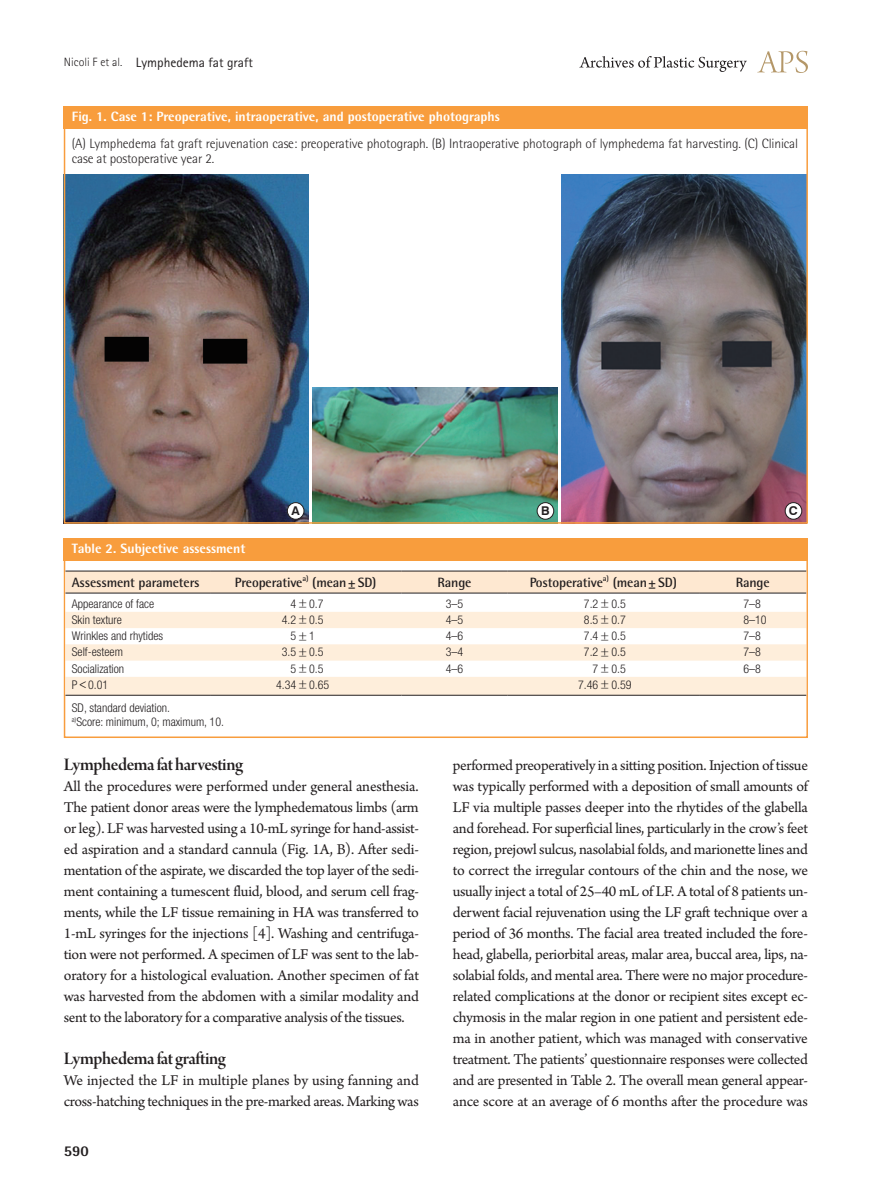
<style>
.page{position:relative;width:893px;height:1191px;background:#fff}
.page>*{position:absolute;margin:0;border:0;box-sizing:border-box;transform-origin:0 0}
.중제목{font:18.75px "Arno Pro Smbd Display";letter-spacing:-.025em;color:#231f20}
.본문{font:15.75px/21px "Arno Pro";letter-spacing:-.02em;color:#231f20;text-align:justify}
.t1{font:800 15px "Rotis Semi Sans Std";color:#231f20}
.그림설명{font:300 13.5px/15px "Rotis Semi Sans Std";letter-spacing:-.01em;color:#231f20}
.표그림제목{font:800 13.5px "Rotis Semi Sans Std";color:#fff}
.표열제목{font:700 13.5px "Rotis Semi Sans Std";letter-spacing:-.01em;color:#231f20}
.하시라_제목{font:13.5px "Rotis Sans Serif Std";color:#231f20}
.t2{font:700 12.15px "Swiss 721 BT";color:#231f20}
.표본문{font:300 condensed 12px "Helvetica Neue LT Std";color:#231f20}
.표주석{font:300 condensed 12px "Helvetica Neue LT Std";color:#231f20}
.s1{font-weight:300;font-size:12px}
.s2{font-family:"Dotum";font-weight:400;font-stretch:normal}
</style>
<div class="page">
<svg style="left:757px;top:51px;width:51px;height:22px"></svg>
<svg style="left:579px;top:56px;width:168px;height:16px"></svg>
<div style="left:64px;top:106px;width:744px;height:23px;background:#f89d3d"></div>
<img style="left:67px;top:175px;width:241px;height:346px">
<img style="left:313px;top:387px;width:244px;height:134px">
<img style="left:562px;top:175px;width:243px;height:346px">
<div style="left:287px;top:502px;width:17px;height:17px;background:#fff;border-radius:50%"></div>
<div style="left:287px;top:502px;width:17px;height:17px;border:1px solid #231f20;border-radius:50%"></div>
<div style="left:537px;top:502px;width:17px;height:17px;background:#fff;border-radius:50%"></div>
<div style="left:537px;top:502px;width:17px;height:17px;border:1px solid #231f20;border-radius:50%"></div>
<div style="left:785px;top:502px;width:17px;height:17px;background:#fff;border-radius:50%"></div>
<div style="left:785px;top:502px;width:17px;height:17px;border:1px solid #231f20;border-radius:50%"></div>
<div style="left:64px;top:106px;width:744px;height:418px;border:2px solid #f89d3d"></div>
<div style="left:65px;top:571px;width:741px;height:21px;background:#fee8d1"></div>
<svg style="left:65px;top:593px;width:741px;height:19px"></svg>
<svg style="left:65px;top:612px;width:741px;height:83px;fill:#feeedb"></svg>
<hr style="left:65px;top:570px;width:145px;height:1px;background:#231f20">
<hr style="left:210px;top:570px;width:191px;height:1px;background:#231f20">
<hr style="left:401px;top:570px;width:107px;height:1px;background:#231f20">
<hr style="left:508px;top:570px;width:191px;height:1px;background:#231f20">
<hr style="left:699px;top:570px;width:107px;height:1px;background:#231f20">
<hr style="left:65px;top:592px;width:145px;height:1px;background:#231f20">
<hr style="left:210px;top:592px;width:191px;height:1px;background:#231f20">
<hr style="left:401px;top:592px;width:107px;height:1px;background:#231f20">
<hr style="left:508px;top:592px;width:191px;height:1px;background:#231f20">
<hr style="left:699px;top:592px;width:107px;height:1px;background:#231f20">
<hr style="left:65px;top:695px;width:145px;height:1px;background:#231f20">
<hr style="left:210px;top:695px;width:191px;height:1px;background:#231f20">
<hr style="left:401px;top:695px;width:107px;height:1px;background:#231f20">
<hr style="left:508px;top:695px;width:191px;height:1px;background:#231f20">
<hr style="left:699px;top:695px;width:107px;height:1px;background:#231f20">
<div style="left:64px;top:538px;width:744px;height:23px;background:#f89d3d"></div>
<p class="하시라_제목" style="left:64px;top:54px;width:191px"><span class="s1">Nicoli F et al.</span> Lymphedema fat graft</p>
<p class="표그림제목" style="left:72px;top:108px;width:429px">Fig. 1. Case 1: Preoperative, intraoperative, and postoperative photographs</p>
<p class="그림설명" style="left:72px;top:136px;width:728px">(A) Lymphedema fat graft rejuvenation case: preoperative photograph. (B) Intraoperative photograph of lymphedema fat harvesting. (C) Clinical case at postoperative year 2.</p>
<p class="표그림제목" style="left:72px;top:540px;width:175px">Table 2. Subjective assessment</p>
<p class="t2" style="left:292px;top:503px;width:10px">A</p>
<p class="t2" style="left:541px;top:503px;width:10px">B</p>
<p class="t2" style="left:789px;top:503px;width:10px">C</p>
<p class="표열제목" style="left:72px;top:574px;width:129px">Assessment parameters</p>
<p class="표열제목" style="left:235px;top:574px;width:143px">Preoperative<sup>a)</sup> (mean±SD)</p>
<p class="표열제목" style="left:438px;top:574px;width:35px">Range</p>
<p class="표열제목" style="left:530px;top:574px;width:149px">Postoperative<sup>a)</sup> (mean±SD)</p>
<p class="표열제목" style="left:736px;top:574px;width:35px">Range</p>
<p class="표본문" style="left:72px;top:596px;width:84px">Appearance of face</p>
<p class="표본문" style="left:290px;top:596px;width:35px">4<span class="s2">±</span>0.7</p>
<p class="표본문" style="left:446px;top:596px;width:19px">3–5</p>
<p class="표본문" style="left:584px;top:596px;width:43px">7.2<span class="s2">±</span>0.5</p>
<p class="표본문" style="left:743px;top:596px;width:19px">7–8</p>
<p class="표본문" style="left:72px;top:613px;width:52px">Skin texture</p>
<p class="표본문" style="left:282px;top:613px;width:43px">4.2<span class="s2">±</span>0.5</p>
<p class="표본문" style="left:446px;top:613px;width:19px">4–5</p>
<p class="표본문" style="left:584px;top:613px;width:43px">8.5<span class="s2">±</span>0.7</p>
<p class="표본문" style="left:743px;top:613px;width:25px">8–10</p>
<p class="표본문" style="left:72px;top:629px;width:93px">Wrinkles and rhytides</p>
<p class="표본문" style="left:290px;top:629px;width:26px">5<span class="s2">±</span>1</p>
<p class="표본문" style="left:446px;top:629px;width:19px">4–6</p>
<p class="표본문" style="left:584px;top:629px;width:43px">7.4<span class="s2">±</span>0.5</p>
<p class="표본문" style="left:743px;top:629px;width:19px">7–8</p>
<p class="표본문" style="left:72px;top:645px;width:53px">Self-esteem</p>
<p class="표본문" style="left:282px;top:645px;width:43px">3.5<span class="s2">±</span>0.5</p>
<p class="표본문" style="left:446px;top:645px;width:19px">3–4</p>
<p class="표본문" style="left:584px;top:645px;width:43px">7.2<span class="s2">±</span>0.5</p>
<p class="표본문" style="left:743px;top:645px;width:19px">7–8</p>
<p class="표본문" style="left:72px;top:661px;width:54px">Socialization</p>
<p class="표본문" style="left:290px;top:661px;width:35px">5<span class="s2">±</span>0.5</p>
<p class="표본문" style="left:446px;top:661px;width:19px">4–6</p>
<p class="표본문" style="left:593px;top:661px;width:35px">7<span class="s2">±</span>0.5</p>
<p class="표본문" style="left:743px;top:661px;width:19px">6–8</p>
<p class="표본문" style="left:72px;top:678px;width:38px">P<span class="s2">&lt;</span>0.01</p>
<p class="표본문" style="left:276px;top:678px;width:55px">4.34<span class="s2">±</span>0.65</p>
<p class="표본문" style="left:578px;top:678px;width:55px">7.46<span class="s2">±</span>0.59</p>
<p class="표주석" style="left:72px;top:700px;width:100px">SD, standard deviation.</p>
<p class="표주석" style="left:72px;top:715px;width:154px"><sup>a)</sup>Score: minimum, 0; maximum, 10.</p>
<p class="중제목" style="left:64px;top:754px;width:181px">Lymphedema fat harvesting</p>
<p class="본문" style="left:64px;top:777px;width:357px">All the procedures were performed under general anesthesia.<br>The patient donor areas were the lymphedematous limbs (arm or leg). LF was harvested using a 10-mL syringe for hand-assist&shy;ed aspiration and a standard cannula (Fig. 1A, B). After sedi&shy;mentation of the aspirate, we discarded the top layer of the sedi&shy;ment containing a tumescent fluid, blood, and serum cell frag&shy;ments, while the LF tissue remaining in HA was transferred to 1-mL syringes for the injections [4]. Washing and centrifuga&shy;tion were not performed. A specimen of LF was sent to the lab&shy;oratory for a histological evaluation. Another specimen of fat was harvested from the abdomen with a similar modality and sent to the laboratory for a comparative analysis of the tissues.</p>
<p class="중제목" style="left:64px;top:1048px;width:163px">Lymphedema fat grafting</p>
<p class="본문" style="left:64px;top:1071px;width:357px">We injected the LF in multiple planes by using fanning and cross-hatching techniques in the pre-marked areas. Marking was</p>
<p class="t1" style="left:64px;top:1141px;width:27px">590</p>
<p class="본문" style="left:453px;top:756px;width:357px">performed preoperatively in a sitting position. Injection of tissue was typically performed with a deposition of small amounts of LF via multiple passes deeper into the rhytides of the glabella and forehead. For superficial lines, particularly in the crow’s feet region, prejowl sulcus, nasolabial folds, and marionette lines and to correct the irregular contours of the chin and the nose, we usually inject a total of 25–40 mL of LF. A total of 8 patients un&shy;derwent facial rejuvenation using the LF graft technique over a period of 36 months. The facial area treated included the fore&shy;head, glabella, periorbital areas, malar area, buccal area, lips, na&shy;solabial folds, and mental area. There were no major procedure&shy;related complications at the donor or recipient sites except ec&shy;chymosis in the malar region in one patient and persistent ede&shy;ma in another patient, which was managed with conservative treatment. The patients’ questionnaire responses were collected and are presented in Table 2. The overall mean general appear&shy;ance score at an average of 6 months after the procedure was</p>
</div>
